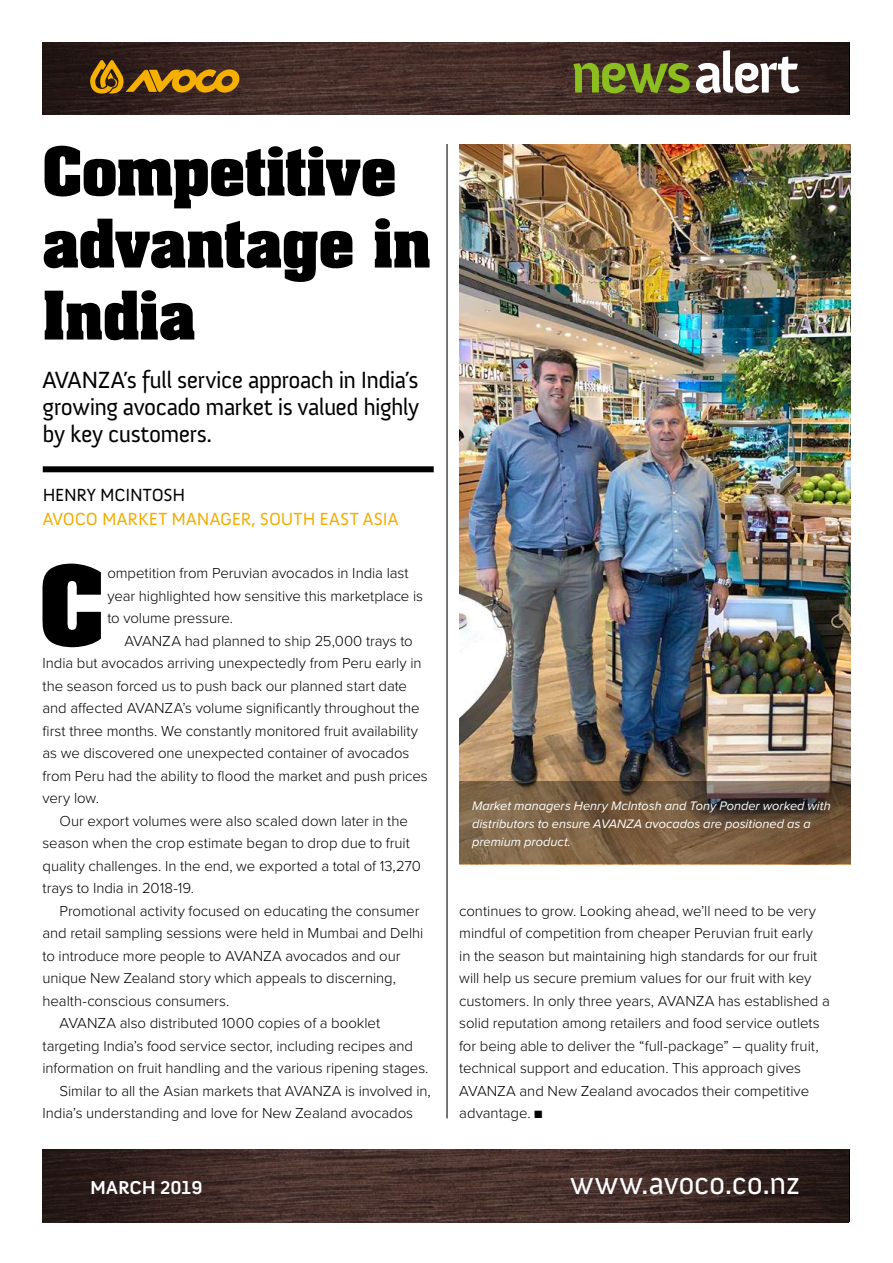
<style>
.page{position:relative;width:893px;height:1263px;background:#fff}
.page>*{position:absolute;margin:0;border:0;box-sizing:border-box;transform-origin:0 0}
.t1{font:700 93.75px "Aachen";color:#000}
.t2{font:700 57.6px "Anivers";letter-spacing:-.05em;color:#fff}
.t3{font:700 57px/72px "Aachen";letter-spacing:-.005em;color:#000}
.t4{font:32.25px "Anivers";letter-spacing:-.01em;color:#fff}
.t5{font:24px/27px "Anivers";letter-spacing:-.025em;color:#000;text-align:justify}
.t6{font:700 19.05px "Anivers";color:#fff}
.t7{font:18px "Anivers";letter-spacing:.005em;color:#f3ad00}
.t8{font:18px "Anivers";letter-spacing:-.015em;color:#000}
.t9{font:300 15px/22.5px "Proxima Nova";letter-spacing:-.005em;color:#000}
.t10{font:italic 12.75px/18px "Proxima Nova";color:#fff}
.s1{color:#8cbe1f}
.s2{font-size:12.75px}
</style>
<div class="page">
<img style="left:43px;top:43px;width:805px;height:72px">
<svg style="left:90px;top:60px;width:149px;height:34px;background:#865d11"></svg>
<img style="left:43px;top:1149px;width:805px;height:73px">
<img style="left:459px;top:144px;width:392px;height:720px">
<hr style="left:446px;top:144px;width:2px;height:974px;background:#000">
<div style="left:43px;top:466px;width:391px;height:6px;background:#000"></div>
<svg style="left:459px;top:781px;width:391px;height:83px;background:#725a41"></svg>
<h3 class="t3" style="left:43px;top:134px;width:390px">Competitive advantage in<br>India</h3>
<h3 class="t5" style="left:43px;top:366px;width:378px">AVANZA’s full service approach in India’s growing avocado market is valued highly by key customers.</h3>
<p class="t8" style="left:43px;top:485px;width:144px">HENRY MCINTOSH</p>
<p class="t7" style="left:43px;top:509px;width:357px">AVOCO MARKET MANAGER, SOUTH EAST ASIA</p>
<h1 class="t1" style="left:39px;top:538px;width:67px">C</h1>
<p class="t9" style="left:107px;top:561px;width:317px">ompetition from Peruvian avocados in India last year highlighted how sensitive this marketplace is to volume pressure.</p>
<p class="t9" style="left:43px;top:628px;width:387px;text-indent:82px">AVANZA had planned to ship 25,000 trays to India but avocados arriving unexpectedly from Peru early in the season forced us to push back our planned start date and affected AVANZA’s volume significantly throughout the first three months. We constantly monitored fruit availability as we discovered one unexpected container of avocados from Peru had the ability to flood the market and push prices very low.</p>
<p class="t9" style="left:43px;top:808px;width:380px;text-indent:17px">Our export volumes were also scaled down later in the season when the crop estimate began to drop due to fruit quality challenges. In the end, we exported a total of 13,270 trays to India in 2018-19.</p>
<p class="t9" style="left:60px;top:898px;width:361px">Promotional activity focused on educating the consumer</p>
<p class="t9" style="left:43px;top:921px;width:382px">and retail sampling sessions were held in Mumbai and Delhi</p>
<p class="t9" style="left:43px;top:943px;width:359px">to introduce more people to AVANZA avocados and our</p>
<p class="t9" style="left:43px;top:966px;width:355px">unique New Zealand story which appeals to discerning,</p>
<p class="t9" style="left:43px;top:988px;width:188px">health-conscious consumers.</p>
<p class="t9" style="left:60px;top:1011px;width:322px">AVANZA also distributed 1000 copies of a booklet</p>
<p class="t9" style="left:43px;top:1033px;width:372px">targeting India’s food service sector, including recipes and</p>
<p class="t9" style="left:43px;top:1056px;width:388px">information on fruit handling and the various ripening stages.</p>
<p class="t9" style="left:60px;top:1078px;width:373px">Similar to all the Asian markets that AVANZA is involved in,</p>
<p class="t9" style="left:43px;top:1101px;width:372px">India’s understanding and love for New Zealand avocados</p>
<h2 class="t2" style="left:571px;top:42px;width:231px"><span class="s1">news</span>alert</h2>
<p class="t10" style="left:472px;top:796px;width:360px">Market managers Henry McIntosh and Tony Ponder worked with distributors to ensure AVANZA avocados are positioned as a premium product.</p>
<p class="t9" style="left:459px;top:898px;width:372px">continues to grow. Looking ahead, we’ll need to be very mindful of competition from cheaper Peruvian fruit early<br>in the season but maintaining high standards for our fruit will help us secure premium values for our fruit with key customers. In only three years, AVANZA has established a solid reputation among retailers and food service outlets for being able to deliver the “full-package” – quality fruit, technical support and education. This approach gives AVANZA and New Zealand avocados their competitive advantage. <span class="s2">■</span></p>
<p class="t6" style="left:90px;top:1177px;width:114px">MARCH 2019</p>
<h3 class="t4" style="left:570px;top:1165px;width:231px">www.avoco.co.nz</h3>
</div>
